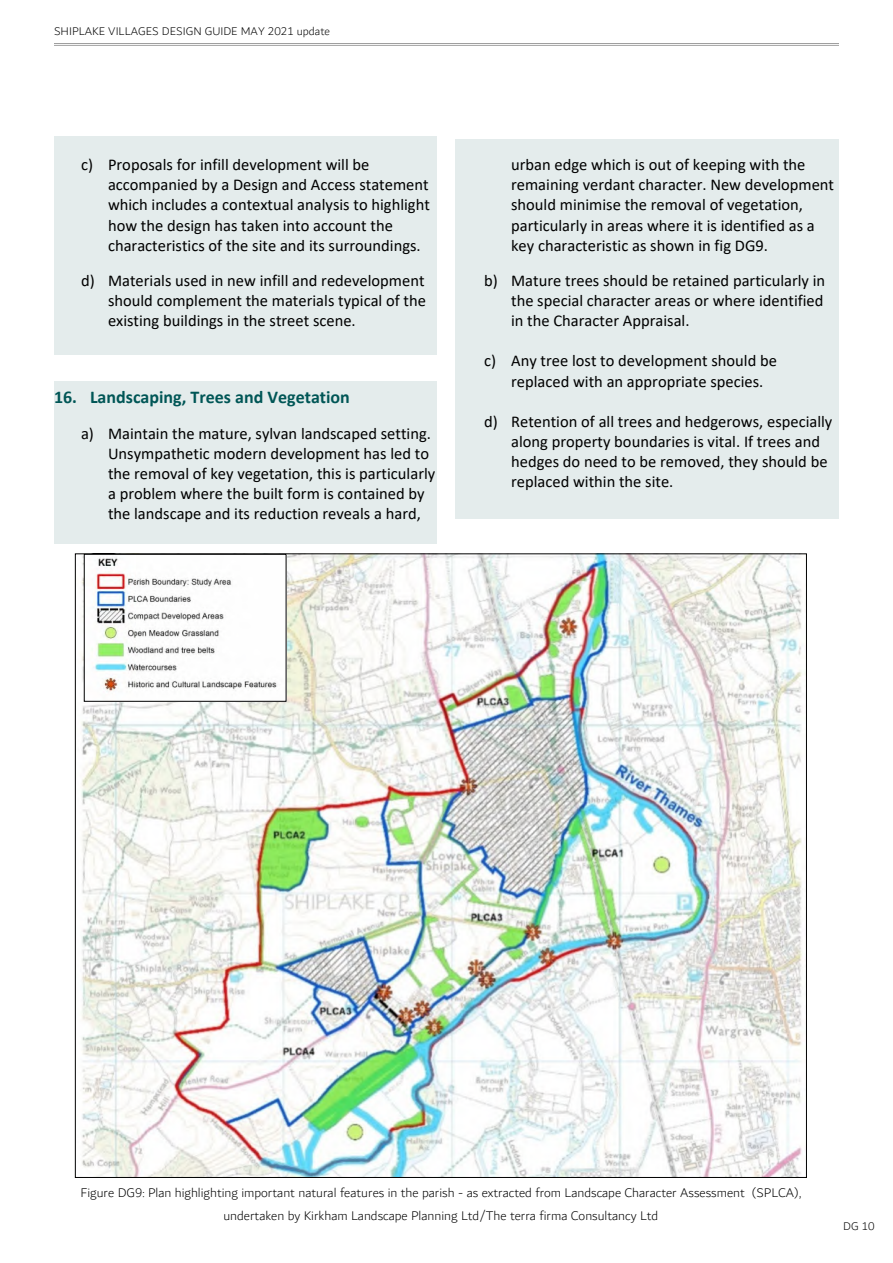
<style>
.page{position:relative;width:893px;height:1263px;background:#fff}
.page>*{position:absolute;margin:0;border:0;box-sizing:border-box;transform-origin:0 0}
.t1{font:700 18px "Calibri";color:#005656}
.t2{font:16.5px/20.1px "Calibri";color:#000}
.t3{font:300 13.5px/22.8px "Dubai";color:#000;text-align:center}
.t4{font:300 12px "Dubai";color:#000}
</style>
<div class="page">
<hr style="left:54px;top:45px;width:785px;height:1px;background:#000">
<hr style="left:54px;top:43px;width:785px;height:1px;background:#000">
<div style="left:456px;top:139px;width:383px;height:380px;background:#e4ecec"></div>
<div style="left:54px;top:136px;width:383px;height:219px;background:#e4ecec"></div>
<div style="left:54px;top:381px;width:383px;height:162px;background:#e4ecec"></div>
<img style="left:81px;top:556px;width:721px;height:619px">
<img style="left:86px;top:556px;width:198px;height:143px">
<p class="t4" style="left:54px;top:26px;width:278px">SHIPLAKE VILLAGES DESIGN GUIDE MAY 2021 update</p>
<p class="t2" style="left:108px;top:156px;width:323px;text-indent:-27px">c) Proposals for infill development will be accompanied by a Design and Access statement which includes a contextual analysis to highlight how the design has taken into account the characteristics of the site and its surroundings.</p>
<p class="t2" style="left:108px;top:272px;width:320px;text-align:justify;text-indent:-27px">d) Materials used in new infill and redevelopment should complement the materials typical of the existing buildings in the street scene.</p>
<p class="t1" style="left:54px;top:390px;width:297px">16. Landscaping, Trees and Vegetation</p>
<p class="t2" style="left:108px;top:424px;width:329px;text-indent:-27px">a) Maintain the mature, sylvan landscaped setting.<br>Unsympathetic modern development has led to the removal of key vegetation, this is particularly a problem where the built form is contained by the landscape and its reduction reveals a hard,</p>
<p class="t2" style="left:511px;top:156px;width:324px">urban edge which is out of keeping with the remaining verdant character. New development should minimise the removal of vegetation, particularly in areas where it is identified as a key characteristic as shown in fig DG9.</p>
<p class="t2" style="left:511px;top:272px;width:316px;text-align:justify;text-indent:-27px">b) Mature trees should be retained particularly in the special character areas or where identified in the Character Appraisal.</p>
<p class="t2" style="left:511px;top:352px;width:267px;text-indent:-27px">c) Any tree lost to development should be replaced with an appropriate species.</p>
<p class="t2" style="left:511px;top:413px;width:323px;text-indent:-27px">d) Retention of all trees and hedgerows, especially along property boundaries is vital. If trees and hedges do need to be removed, they should be replaced within the site.</p>
<p class="t3" style="left:81px;top:1182px;width:722px">Figure DG9: Plan highlighting important natural features in the parish - as extracted from Landscape Character Assessment (SPLCA), undertaken by Kirkham Landscape Planning Ltd/The terra firma Consultancy Ltd</p>
<p class="t4" style="left:843px;top:1221px;width:33px">DG 10</p>
</div>
